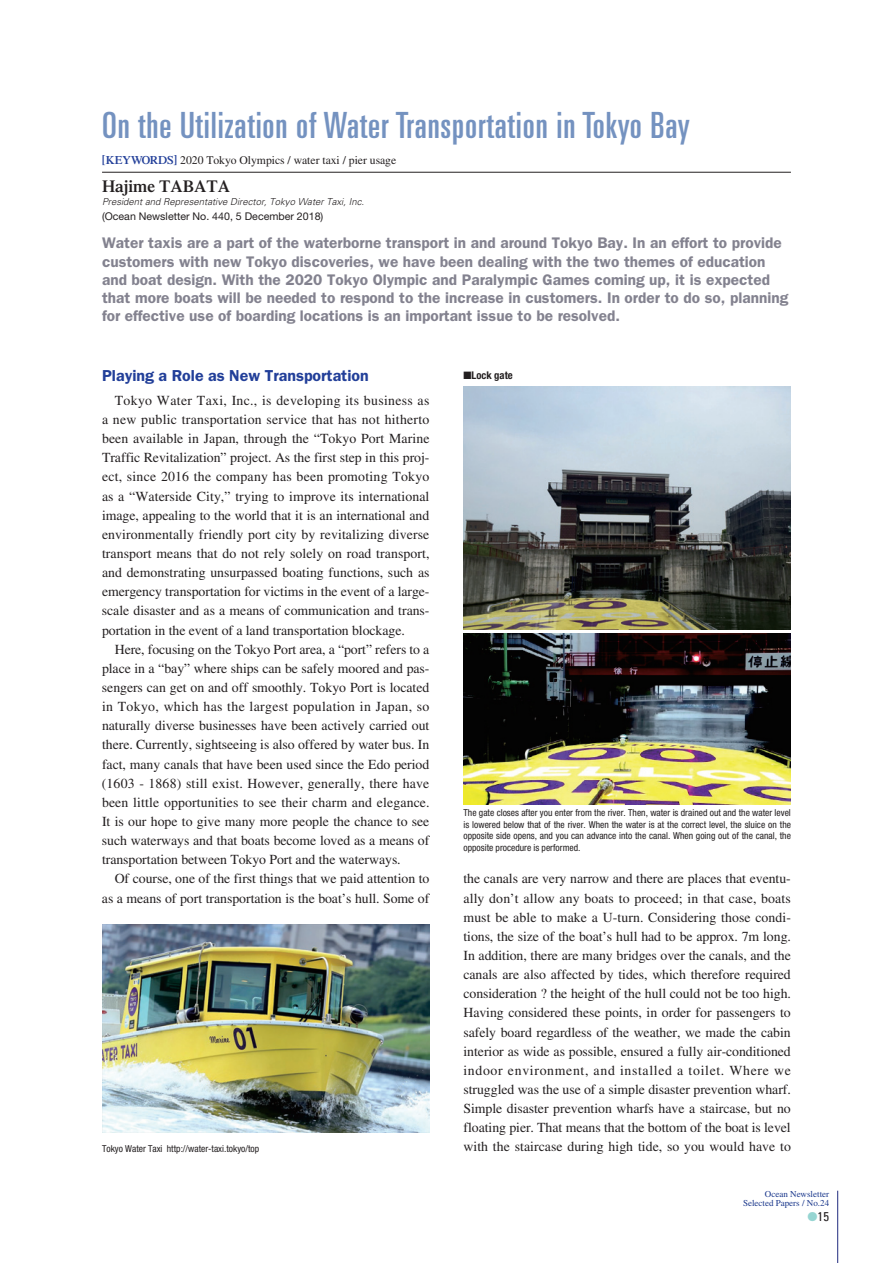
<style>
.page{position:relative;width:893px;height:1263px;background:#fff}
.page>*{position:absolute;margin:0;border:0;box-sizing:border-box;transform-origin:0 0}
.t1{font:ultra-condensed 36.15px "Univers LT Std";letter-spacing:.025em;color:#7492c0}
.t2{font:600 16.95px "Times LT Std";color:#231f20}
.t3{font:600 15.9px "ITC Franklin Gothic Std";color:#223f99}
.t4{font:600 15.45px/18px "ITC Franklin Gothic Std";color:#83828f}
.t5{font:13.8px/19.2px "Times LT Std";letter-spacing:-.005em;color:#231f20;text-align:justify}
.t6{font:condensed 12.75px "Univers LT Std";color:#231f20}
.t7{font:11.7px "Times LT Std";letter-spacing:-.005em;color:#231f20}
.t8{font:10.65px "Helvetica Neue LT Std";color:#231f20}
.t9{font:700 condensed 10.65px "Helvetica Neue LT Std";color:#231f20}
.t10{font:condensed 9.6px/11.7px "Helvetica Neue LT Std";color:#231f20;text-align:justify}
.t11{font:italic 300 9.6px "Univers LT Std";color:#231f20}
.t12{font:9px/9.6px "Times LT Std";color:#1b388c;text-align:right}
.s1{font-weight:600;color:#223f99}
.s2{color:#96d5d2}
</style>
<div class="page">
<hr style="left:102px;top:172px;width:689px;height:1px;background:#231f20">
<hr style="left:837px;top:1191px;width:1px;height:72px;background:#202a7e">
<img style="left:102px;top:925px;width:327px;height:207px">
<img style="left:463px;top:634px;width:328px;height:170px">
<img style="left:463px;top:387px;width:328px;height:242px">
<h1 class="t1" style="left:102px;top:105px;width:589px">On the Utilization of Water Transportation in Tokyo Bay</h1>
<p class="t7" style="left:102px;top:154px;width:296px"><span class="s1">[KEYWORDS]</span> 2020 Tokyo Olympics / water taxi / pier usage</p>
<p class="t2" style="left:102px;top:177px;width:130px">Hajime TABATA</p>
<p class="t11" style="left:102px;top:196px;width:264px">President and Representative Director, Tokyo Water Taxi, Inc.</p>
<p class="t8" style="left:102px;top:210px;width:223px">(Ocean Newsletter No. 440, 5 December 2018)</p>
<p class="t4" style="left:102px;top:234px;width:688px">Water taxis are a part of the waterborne transport in and around Tokyo Bay. In an effort to provide customers with new Tokyo discoveries, we have been dealing with the two themes of education and boat design. With the 2020 Tokyo Olympic and Paralympic Games coming up, it is expected that more boats will be needed to respond to the increase in customers. In order to do so, planning for effective use of boarding locations is an important issue to be resolved.</p>
<p class="t3" style="left:102px;top:366px;width:268px">Playing a Role as New Transportation</p>
<p class="t5" style="left:102px;top:390px;width:329px;text-indent:13px">Tokyo Water Taxi, Inc., is developing its business as a new public transportation service that has not hitherto been available in Japan, through the “Tokyo Port Marine Traffic Revitalization” project. As the first step in this proj&shy;ect, since 2016 the company has been promoting Tokyo as a “Waterside City,” trying to improve its international image, appealing to the world that it is an international and environmentally friendly port city by revitalizing diverse transport means that do not rely solely on road transport, and demonstrating unsurpassed boating functions, such as emergency transportation for victims in the event of a large&shy;scale disaster and as a means of communication and trans&shy;portation in the event of a land transportation blockage.</p>
<p class="t5" style="left:102px;top:639px;width:329px;text-indent:13px">Here, focusing on the Tokyo Port area, a “port” refers to a place in a “bay” where ships can be safely moored and pas&shy;sengers can get on and off smoothly. Tokyo Port is located in Tokyo, which has the largest population in Japan, so naturally diverse businesses have been actively carried out there. Currently, sightseeing is also offered by water bus. In fact, many canals that have been used since the Edo period (1603 - 1868) still exist. However, generally, there have been little opportunities to see their charm and elegance.<br>It is our hope to give many more people the chance to see such waterways and that boats become loved as a means of transportation between Tokyo Port and the waterways.</p>
<p class="t5" style="left:102px;top:869px;width:329px;text-align:right">Of course, one of the first things that we paid attention to as a means of port transportation is the boat’s hull. Some of</p>
<p class="t5" style="left:463px;top:869px;width:329px">the canals are very narrow and there are places that eventu&shy;ally don’t allow any boats to proceed; in that case, boats must be able to make a U-turn. Considering those condi&shy;tions, the size of the boat’s hull had to be approx. 7m long.<br>In addition, there are many bridges over the canals, and the canals are also affected by tides, which therefore required consideration ? the height of the hull could not be too high.<br>Having considered these points, in order for passengers to safely board regardless of the weather, we made the cabin interior as wide as possible, ensured a fully air-conditioned indoor environment, and installed a toilet. Where we struggled was the use of a simple disaster prevention wharf.<br>Simple disaster prevention wharfs have a staircase, but no floating pier. That means that the bottom of the boat is level</p>
<p class="t10" style="left:102px;top:1142px;width:159px">Tokyo Water Taxi http://water-taxi.tokyo/top</p>
<p class="t5" style="left:463px;top:1137px;width:329px">with the staircase during high tide, so you would have to</p>
<p class="t9" style="left:463px;top:369px;width:51px">■Lock gate</p>
<p class="t10" style="left:463px;top:807px;width:329px">The gate closes after you enter from the river. Then, water is drained out and the water level is lowered below that of the river. When the water is at the correct level, the sluice on the opposite side opens, and you can advance into the canal. When going out of the canal, the opposite procedure is performed.</p>
<p class="t12" style="left:743px;top:1189px;width:88px">Ocean Newsletter<br>Selected Papers / No.24</p>
<p class="t6" style="left:807px;top:1208px;width:23px"><span class="s2">●</span>15</p>
</div>
